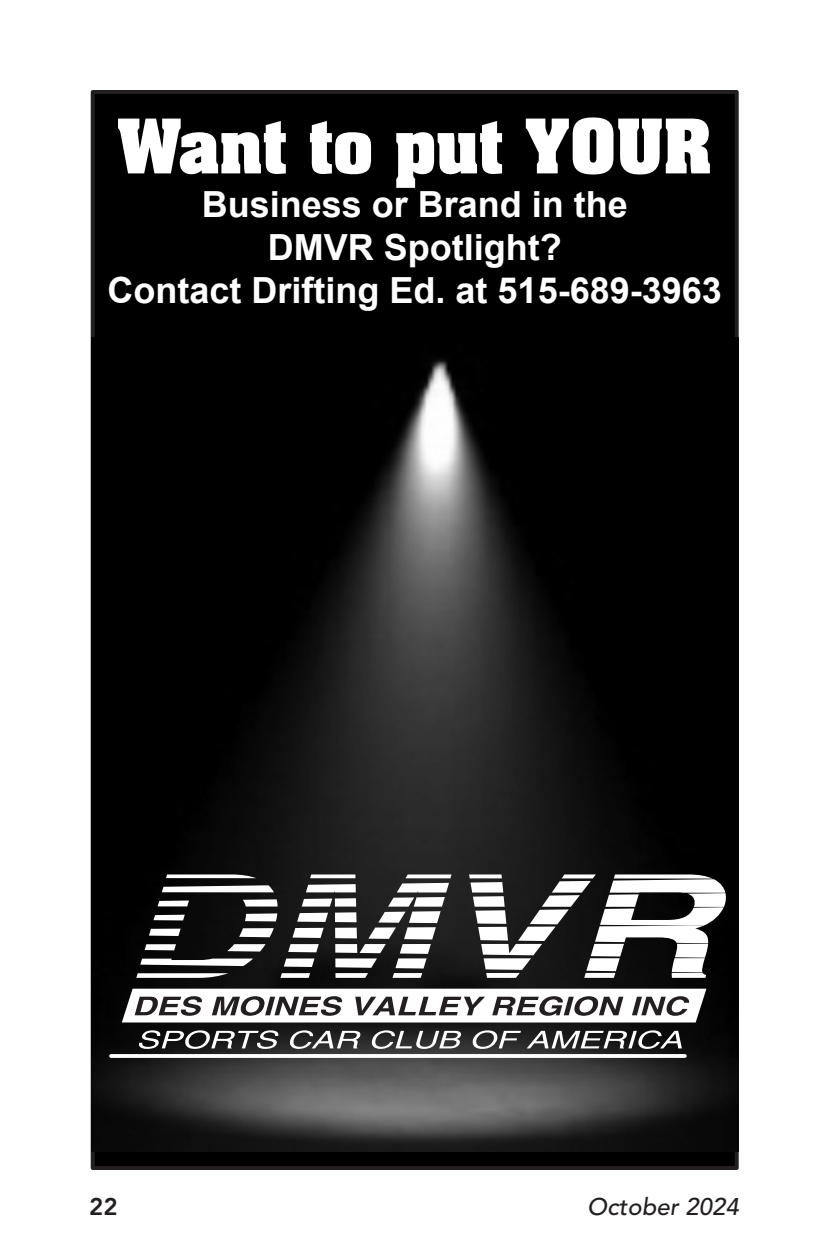
<style>
.page{position:relative;width:828px;height:1260px;background:#fff}
.page>*{position:absolute;margin:0;border:0;box-sizing:border-box;transform-origin:0 0}
.t1{font:700 64px "Aachen";color:#fff}
.t2{font:700 36px/43.2px "Arial";color:#fff;text-align:center}
.t3{font:italic 500 24px "Avenir";color:#231f20}
.t4{font:800 24px "Avenir";color:#231f20}
</style>
<div class="page">
<div style="left:93px;top:92px;width:644px;height:1076px;background:#000"></div>
<img style="left:91px;top:338px;width:648px;height:814px">
<svg style="left:122px;top:989px;width:584px;height:34px;background:#c4c3c3"></svg>
<svg style="left:139px;top:1030px;width:140px;height:19px"></svg>
<svg style="left:288px;top:1030px;width:73px;height:19px"></svg>
<svg style="left:370px;top:1030px;width:92px;height:19px;background:#696969"></svg>
<svg style="left:472px;top:1030px;width:49px;height:19px"></svg>
<svg style="left:527px;top:1030px;width:155px;height:19px"></svg>
<svg style="left:111px;top:1054px;width:574px;height:4px;background:#f6f6f6"></svg>
<svg style="left:136px;top:874px;width:316px;height:104px"></svg>
<svg style="left:469px;top:874px;width:257px;height:104px"></svg>
<h1 class="t1" style="left:117px;top:100px;width:596px">Want to put YOUR</h1>
<p class="t2" style="left:108px;top:183px;width:616px">Business or Brand in the<br>DMVR Spotlight?<br>Contact Drifting Ed. at 515-689-3963</p>
<p class="t4" style="left:89px;top:1193px;width:30px">22</p>
<p class="t3" style="left:587px;top:1193px;width:153px">October 2024</p>
</div>
